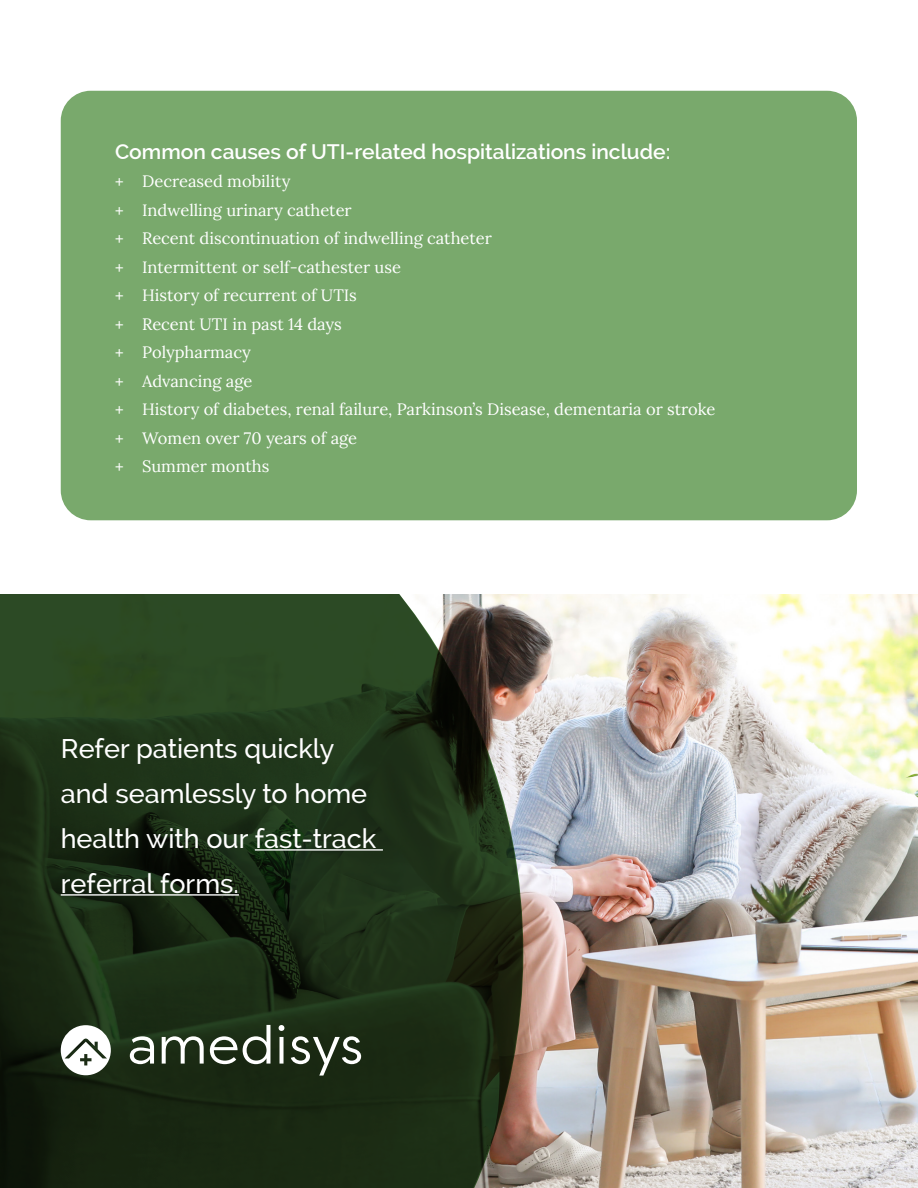
<style>
.page{position:relative;width:918px;height:1188px;background:#fff}
.page>*{position:absolute;margin:0;border:0;box-sizing:border-box;transform-origin:0 0}
.t1{font:500 27px/45px "Raleway";color:#fff}
.t2{font:600 21px "Raleway";color:#fff}
.t3{font:16.5px "Lora";color:#fff}
</style>
<div class="page">
<img style="left:523px;top:594px;width:395px;height:594px">
<svg style="left:0;top:594px;width:523px;height:594px;background:#24351c"></svg>
<div style="left:61px;top:91px;width:796px;height:429px;background:#79a96c;border-radius:30px"></div>
<svg style="left:130px;top:1036px;width:24px;height:28px"></svg>
<svg style="left:162px;top:1036px;width:42px;height:28px"></svg>
<svg style="left:210px;top:1025px;width:60px;height:39px"></svg>
<svg style="left:279px;top:1025px;width:5px;height:39px"></svg>
<svg style="left:291px;top:1036px;width:70px;height:40px"></svg>
<svg style="left:61px;top:1025px;width:50px;height:50px"></svg>
<hr style="left:255px;top:849px;width:128px;height:2px;background:#fff">
<hr style="left:61px;top:894px;width:178px;height:2px;background:#fff">
<p class="t2" style="left:115px;top:139px;width:557px">Common causes of UTI-related hospitalizations include:</p>
<p class="t3" style="left:115px;top:169px;width:177px">+ Decreased mobility</p>
<p class="t3" style="left:115px;top:197px;width:238px">+ Indwelling urinary catheter</p>
<p class="t3" style="left:115px;top:226px;width:378px">+ Recent discontinuation of indwelling catheter</p>
<p class="t3" style="left:115px;top:254px;width:287px">+ Intermittent or self-cathester use</p>
<p class="t3" style="left:115px;top:283px;width:243px">+ History of recurrent of UTIs</p>
<p class="t3" style="left:115px;top:311px;width:228px">+ Recent UTI in past 14 days</p>
<p class="t3" style="left:115px;top:340px;width:137px">+ Polypharmacy</p>
<p class="t3" style="left:115px;top:368px;width:139px">+ Advancing age</p>
<p class="t3" style="left:115px;top:397px;width:602px">+ History of diabetes, renal failure, Parkinson’s Disease, dementaria or stroke</p>
<p class="t3" style="left:115px;top:425px;width:243px">+ Women over 70 years of age</p>
<p class="t3" style="left:115px;top:454px;width:156px">+ Summer months</p>
<p class="t1" style="left:61px;top:726px;width:317px">Refer patients quickly and seamlessly to home health with our fast-track referral forms.</p>
</div>
